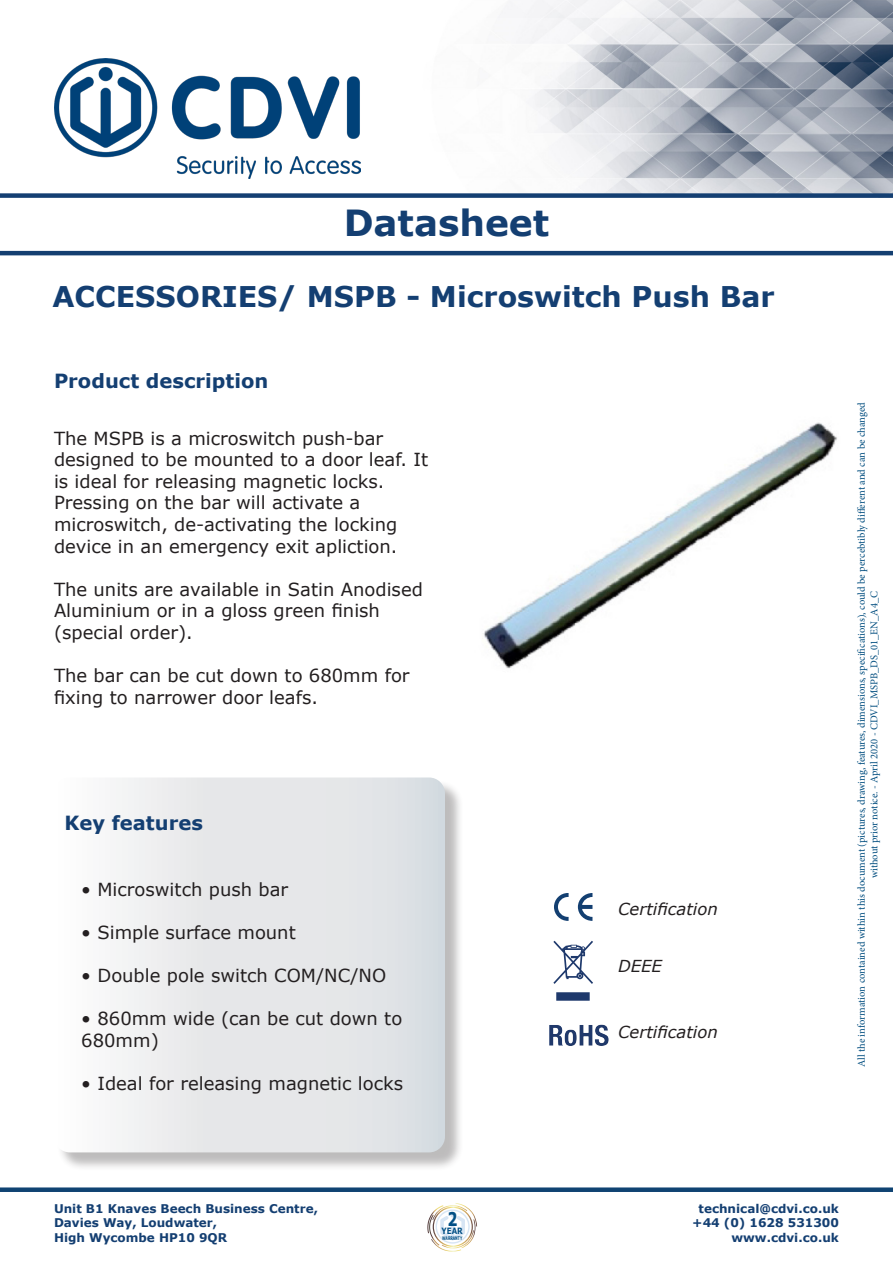
<style>
.page{position:relative;width:893px;height:1263px;background:#fff}
.page>*{position:absolute;margin:0;border:0;box-sizing:border-box;transform-origin:0 0}
.t1{font:700 36px "Verdana";color:#143f72}
.t2{font:700 28.5px "Verdana";color:#143f72}
.t3{font:700 19.5px "Verdana";color:#143f72}
.t4{font:18px/21.6px "Verdana";color:#231f20}
.t5{font:italic 16.5px "Verdana";color:#231f20}
.t6{font:700 12px "Verdana";color:#143f72}
.t7{font:10.5px/12.6px "Minion Pro";color:#014d7f;text-align:center}
.t8{font:700 8.7px "Verdana";color:#014f85;scale:.82 1}
.t9{font:700 4.95px "Verdana";color:#014f85;scale:.62 1}
</style>
<div class="page">
<img style="left:360px;top:0;width:533px;height:193px">
<div style="left:0;top:193px;width:893px;height:5px;background:#143f72"></div>
<div style="left:0;top:1187px;width:893px;height:5px;background:#0f4372"></div>
<hr style="left:0;top:251px;width:893px;height:4px;background:#143f71">
<img style="left:54px;top:59px;width:306px;height:119px">
<img style="left:482px;top:422px;width:355px;height:247px">
<div style="left:56px;top:780px;width:408px;height:391px;background:#231f20;opacity:.3"></div>
<svg style="left:56px;top:777px;width:389px;height:375px"></svg>
<svg style="left:578px;top:893px;width:14px;height:28px"></svg>
<svg style="left:554px;top:893px;width:15px;height:28px"></svg>
<svg style="left:553px;top:941px;width:40px;height:60px"></svg>
<img style="left:549px;top:1024px;width:60px;height:22px">
<svg style="left:427px;top:1203px;width:50px;height:48px"></svg>
<p class="t1" style="left:344px;top:199px;width:207px">Datasheet</p>
<p class="t2" style="left:52px;top:278px;width:724px">ACCESSORIES/ MSPB - Microswitch Push Bar</p>
<p class="t3" style="left:54px;top:368px;width:216px">Product description</p>
<p class="t4" style="left:54px;top:427px;width:331px">The MSPB is a microswitch push-bar</p>
<p class="t4" style="left:54px;top:449px;width:376px">designed to be mounted to a door leaf. It is ideal for releasing magnetic locks.</p>
<p class="t4" style="left:54px;top:492px;width:308px">Pressing on the bar will activate a</p>
<p class="t4" style="left:54px;top:514px;width:345px">microswitch, de-activating the locking</p>
<p class="t4" style="left:54px;top:535px;width:345px">device in an emergency exit apliction.</p>
<p class="t4" style="left:54px;top:579px;width:370px">The units are available in Satin Anodised<br>Aluminium or in a gloss green finish</p>
<p class="t4" style="left:54px;top:622px;width:140px">(special order).</p>
<p class="t4" style="left:54px;top:665px;width:357px">The bar can be cut down to 680mm for fixing to narrower door leafs.</p>
<p class="t3" style="left:64px;top:810px;width:140px">Key features</p>
<p class="t4" style="left:81px;top:878px;width:208px">• Microswitch push bar</p>
<p class="t4" style="left:81px;top:922px;width:216px">• Simple surface mount</p>
<p class="t4" style="left:81px;top:965px;width:306px">• Double pole switch COM/NC/NO</p>
<p class="t4" style="left:81px;top:1008px;width:322px">• 860mm wide (can be cut down to<br>680mm)</p>
<p class="t4" style="left:81px;top:1073px;width:323px">• Ideal for releasing magnetic locks</p>
<p class="t5" style="left:618px;top:899px;width:101px">Certification</p>
<p class="t5" style="left:618px;top:955px;width:45px">DEEE</p>
<p class="t5" style="left:618px;top:1021px;width:101px">Certification</p>
<p class="t7" style="left:855px;top:1067px;width:667px;rotate:-90deg">All the information contained within this document (pictures, drawing, features, dimensions, specifications), could be percebtibly different and can be changed without prior notice. - April 2020 - CDVI_MSPB_DS_01_EN_A4_C</p>
<p class="t6" style="left:54px;top:1201px;width:266px">Unit B1 Knaves Beech Business Centre,</p>
<p class="t6" style="left:54px;top:1215px;width:165px">Davies Way, Loudwater,</p>
<p class="t6" style="left:54px;top:1230px;width:175px">High Wycombe HP10 9QR</p>
<p class="t8" style="left:442px;top:1225px;width:27px">YEAR<sup>2</sup></p>
<p class="t9" style="left:442px;top:1234px;width:34px">WARRANTY</p>
<p class="t6" style="left:699px;top:1201px;width:142px">technical@cdvi.co.uk</p>
<p class="t6" style="left:692px;top:1215px;width:148px">+44 (0) 1628 531300</p>
<p class="t6" style="left:731px;top:1230px;width:109px">www.cdvi.co.uk</p>
</div>
